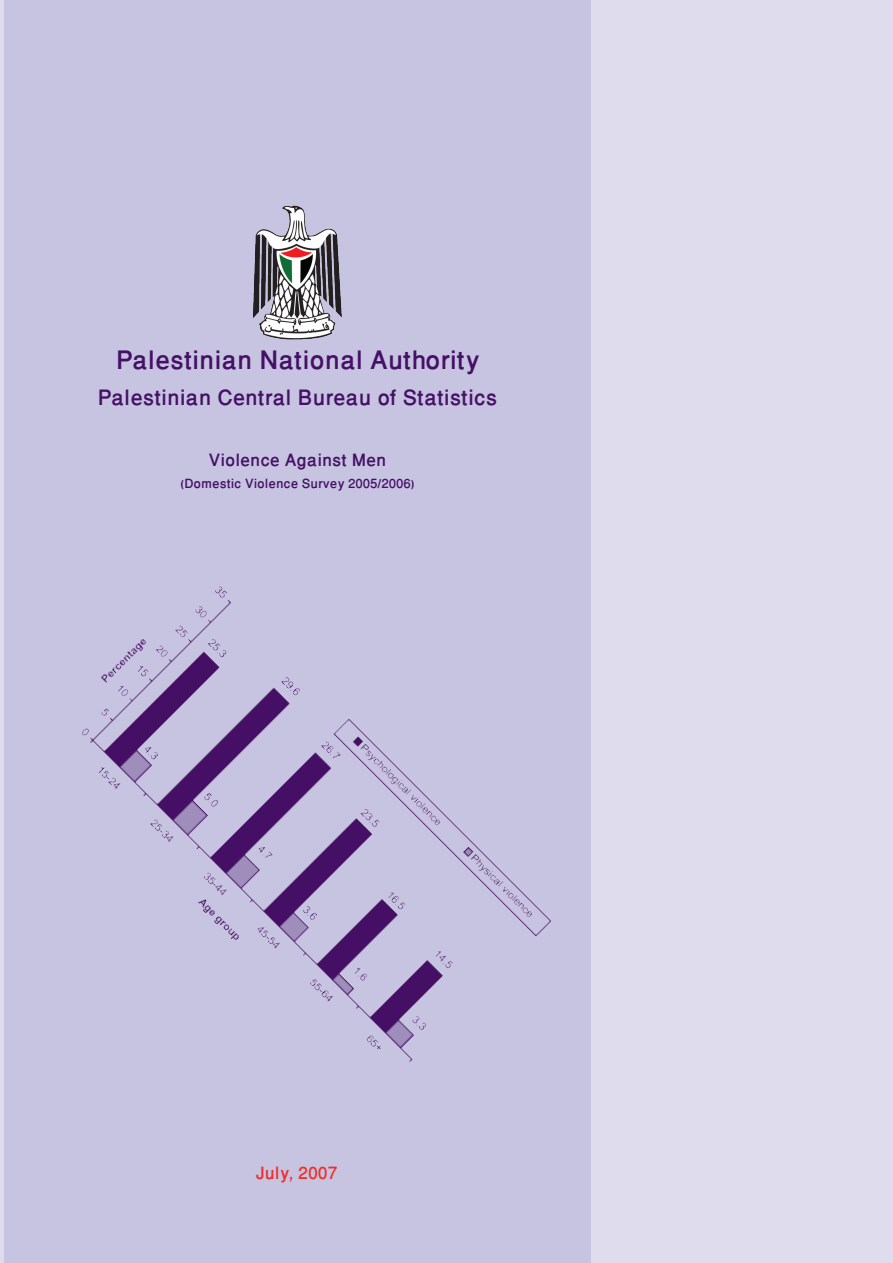
<style>
.page{position:relative;width:893px;height:1263px;background:#dedced}
.page>*{position:absolute;margin:0;border:0;box-sizing:border-box;transform-origin:0 0}
.t1{font:500 36px "Win Soft Pro";color:#461067}
.t2{font:500 30px "Win Soft Pro";color:#461067}
.t3{font:500 24px "Win Soft Pro";color:#461067}
.t4{font:500 24px "Win Soft Pro";color:#ee2f2a}
.t5{font:500 18px "Win Soft Pro";color:#461067}
</style>
<div class="page">
<div style="left:4px;top:0;width:587px;height:1263px;background:#c6c4e0"></div>
<img style="left:253px;top:205px;width:89px;height:135px">
<img style="left:82px;top:586px;width:469px;height:476px">
<p class="t1" style="left:116px;top:334px;width:364px">Palestinian National Authority</p>
<p class="t2" style="left:98px;top:376px;width:401px">Palestinian Central Bureau of Statistics</p>
<p class="t3" style="left:209px;top:443px;width:179px">Violence Against Men</p>
<p class="t5" style="left:181px;top:470px;width:236px">)Domestic Violence Survey 2005/2006)</p>
<p class="t4" style="left:256px;top:1156px;width:83px">July, 2007</p>
</div>
